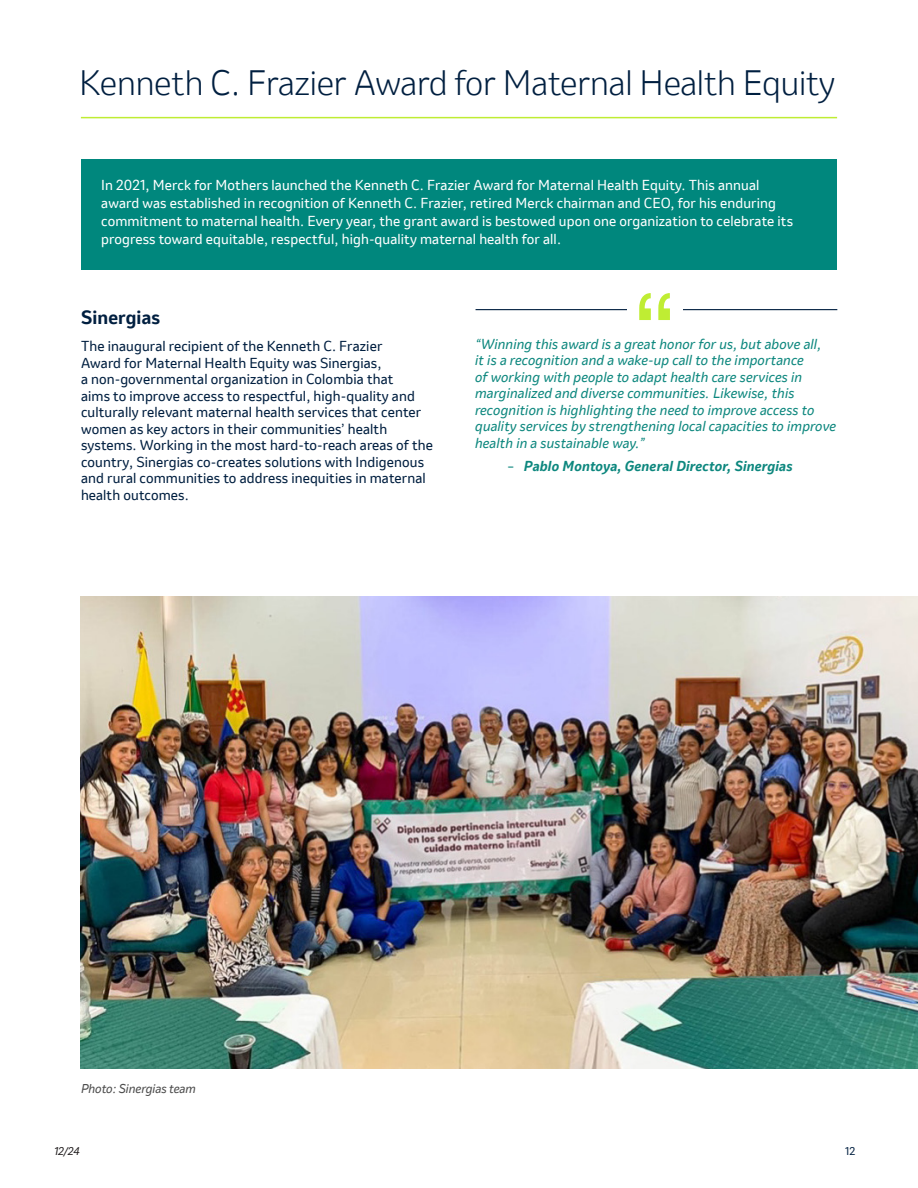
<style>
.page{position:relative;width:918px;height:1188px;background:#fff}
.page>*{position:absolute;margin:0;border:0;box-sizing:border-box;transform-origin:0 0}
.t1{font:300 33px "Invention";letter-spacing:-.005em;color:#001f40}
.t2{font:700 18px "Invention";letter-spacing:.01em;color:#001f40}
.t3{font:13.5px/16.5px "Invention";letter-spacing:.01em;color:#001f40}
.t4{font:13.5px/18px "Invention";letter-spacing:.01em;color:#fff}
.t5{font:italic 13.5px/16.5px "Invention";letter-spacing:.015em;color:#0d877e}
.t6{font:italic 700 13.5px "Invention";letter-spacing:.015em;color:#0d877e}
.t7{font:italic 12px "Invention";color:#4d4d4d}
.t8{font:italic 10.5px "Invention";color:#231f20}
.t9{font:10.5px "Invention";color:#001f40}
.s1{font-weight:400;font-style:normal}
</style>
<div class="page">
<hr style="left:476px;top:309px;width:361px;height:1px;background:#001f40">
<div style="left:627px;top:292px;width:55px;height:37px;background:#fff"></div>
<svg style="left:639px;top:293px;width:31px;height:27px"></svg>
<hr style="left:81px;top:117px;width:756px;height:1px;background:#bfed33">
<div style="left:81px;top:160px;width:756px;height:110px;background:#00877d"></div>
<img style="left:81px;top:597px;width:837px;height:471px">
<p class="t1" style="left:79px;top:60px;width:758px">Kenneth C. Frazier Award for Maternal Health Equity</p>
<p class="t4" style="left:101px;top:176px;width:693px">In 2021, Merck for Mothers launched the Kenneth C. Frazier Award for Maternal Health Equity. This annual award was established in recognition of Kenneth C. Frazier, retired Merck chairman and CEO, for his enduring commitment to maternal health. Every year, the grant award is bestowed upon one organization to celebrate its progress toward equitable, respectful, high-quality maternal health for all.</p>
<p class="t2" style="left:81px;top:304px;width:81px">Sinergias</p>
<p class="t3" style="left:81px;top:338px;width:354px">The inaugural recipient of the Kenneth C. Frazier<br>Award for Maternal Health Equity was Sinergias,<br>a non-governmental organization in Colombia that<br>aims to improve access to respectful, high-quality and culturally relevant maternal health services that center women as key actors in their communities’ health systems. Working in the most hard-to-reach areas of the country, Sinergias co-creates solutions with Indigenous and rural communities to address inequities in maternal health outcomes.</p>
<p class="t5" style="left:475px;top:336px;width:363px">“Winning this award is a great honor for us, but above all,<br>it is a recognition and a wake-up call to the importance<br>of working with people to adapt health care services in marginalized and diverse communities. Likewise, this recognition is highlighting the need to improve access to quality services by strengthening local capacities to improve health in a sustainable way.”</p>
<p class="t6" style="left:508px;top:456px;width:286px"><span class="s1">–</span> Pablo Montoya, General Director, Sinergias</p>
<p class="t7" style="left:81px;top:1080px;width:116px">Photo: Sinergias team</p>
<p class="t8" style="left:54px;top:1144px;width:27px">12/24</p>
<p class="t9" style="left:845px;top:1144px;width:12px">12</p>
</div>
